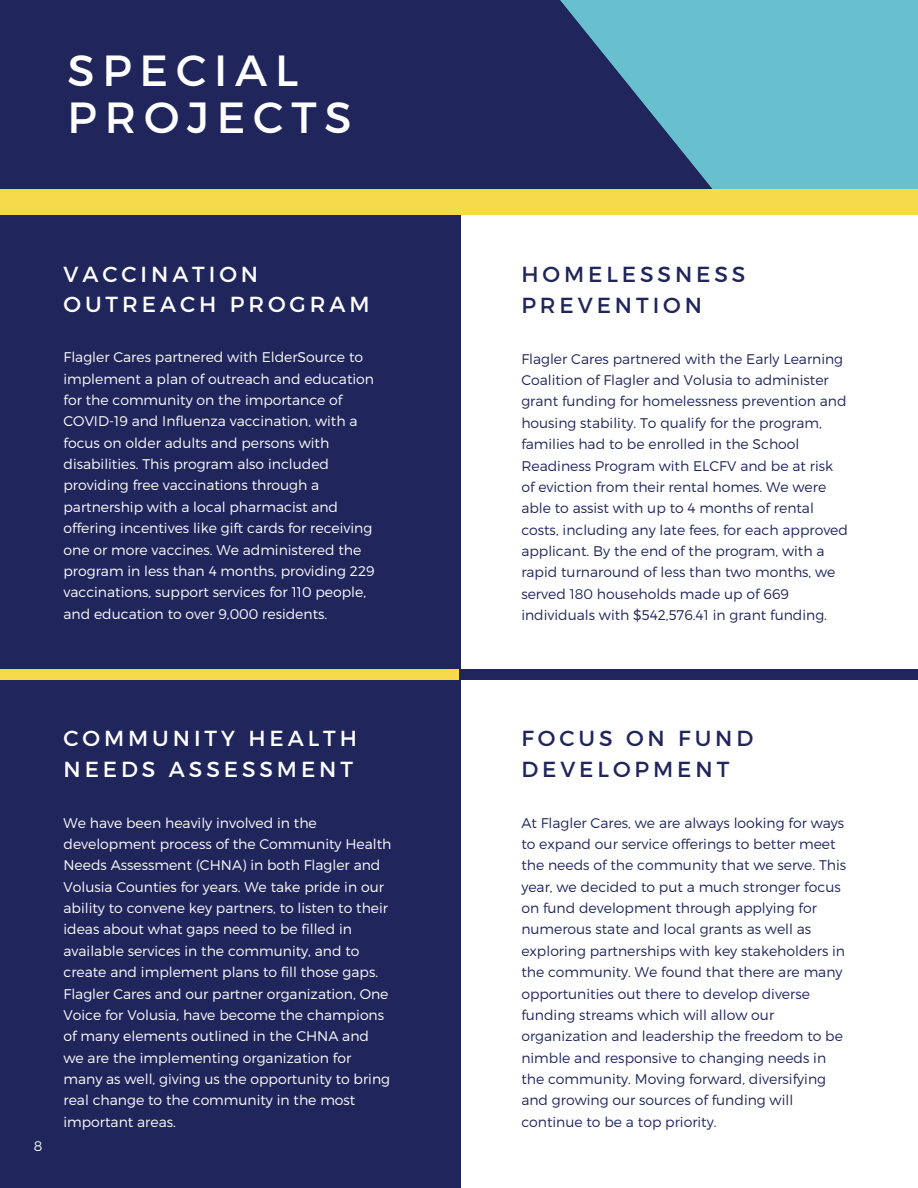
<style>
.page{position:relative;width:918px;height:1188px;background:#fff}
.page>*{position:absolute;margin:0;border:0;box-sizing:border-box;transform-origin:0 0}
.t1{font:43.65px/47.2px "Montserrat";letter-spacing:.18em;color:#fff}
.t2{font:21.75px/30.3px "Montserrat";letter-spacing:.18em;color:#fff}
.t3{font:21.75px/30.3px "Montserrat";letter-spacing:.18em;color:#20265b}
.t4{font:300 13.95px/21.3px "Montserrat";color:#20265b}
.t5{font:300 13.95px/21.3px "Montserrat";color:#fff}
</style>
<div class="page">
<div style="left:0;top:0;width:903px;height:197px;background:#20265b"></div>
<svg style="left:502px;top:0;width:416px;height:190px;fill:#68c0cf"></svg>
<div style="left:0;top:206px;width:461px;height:982px;background:#20265b"></div>
<div style="left:0;top:190px;width:918px;height:25px;background:#f7da4b"></div>
<div style="left:0;top:670px;width:461px;height:10px;background:#f7da4b"></div>
<div style="left:459px;top:670px;width:459px;height:10px;background:#20265b"></div>
<p class="t1" style="left:68px;top:45px;width:286px">SPECIAL<br>PROJECTS</p>
<h2 class="t2" style="left:64px;top:258px;width:308px;line-height:29.7px">VACCINATION<br>OUTREACH PROGRAM</h2>
<p class="t5" style="left:64px;top:346px;width:313px">Flagler Cares partnered with ElderSource to implement a plan of outreach and education for the community on the importance of COVID-19 and Influenza vaccination, with a focus on older adults and persons with disabilities. This program also included providing free vaccinations through a partnership with a local pharmacist and offering incentives like gift cards for receiving one or more vaccines. We administered the program in less than 4 months, providing 229 vaccinations, support services for 110 people, and education to over 9,000 residents.</p>
<p class="t5" style="left:34px;top:1135px;width:10px">8</p>
<h2 class="t2" style="left:64px;top:722px;width:295px">COMMUNITY HEALTH<br>NEEDS ASSESSMENT</h2>
<p class="t5" style="left:64px;top:811px;width:329px">We have been heavily involved in the development process of the Community Health Needs Assessment (CHNA) in both Flagler and Volusia Counties for years. We take pride in our ability to convene key partners, to listen to their ideas about what gaps need to be filled in available services in the community, and to create and implement plans to fill those gaps.<br>Flagler Cares and our partner organization, One Voice for Volusia, have become the champions of many elements outlined in the CHNA and we are the implementing organization for many as well, giving us the opportunity to bring real change to the community in the most important areas.</p>
<h2 class="t3" style="left:521px;top:258px;width:226px">HOMELESSNESS<br>PREVENTION</h2>
<p class="t4" style="left:521px;top:347px;width:328px">Flagler Cares partnered with the Early Learning Coalition of Flagler and Volusia to administer grant funding for homelessness prevention and housing stability. To qualify for the program, families had to be enrolled in the School Readiness Program with ELCFV and be at risk of eviction from their rental homes. We were able to assist with up to 4 months of rental costs, including any late fees, for each approved applicant. By the end of the program, with a rapid turnaround of less than two months, we served 180 households made up of 669 individuals with $542,576.41 in grant funding.</p>
<p class="t3" style="left:521px;top:722px;width:234px">FOCUS ON FUND<br>DEVELOPMENT</p>
<p class="t4" style="left:521px;top:811px;width:326px">At Flagler Cares, we are always looking for ways to expand our service offerings to better meet the needs of the community that we serve. This year, we decided to put a much stronger focus on fund development through applying for numerous state and local grants as well as exploring partnerships with key stakeholders in the community. We found that there are many opportunities out there to develop diverse funding streams which will allow our organization and leadership the freedom to be nimble and responsive to changing needs in the community. Moving forward, diversifying and growing our sources of funding will continue to be a top priority.</p>
</div>
